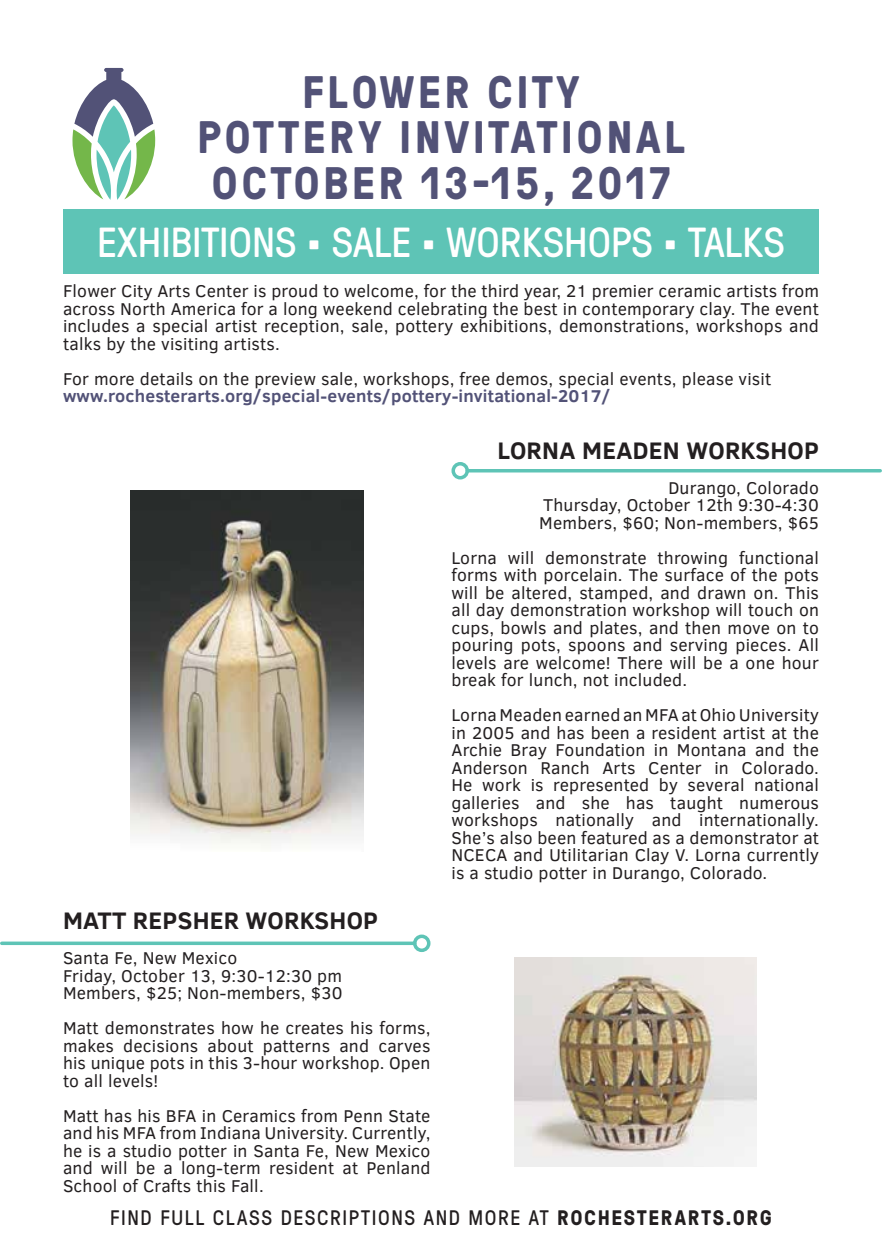
<style>
.page{position:relative;width:882px;height:1260px;background:#fff}
.page>*{position:absolute;margin:0;border:0;box-sizing:border-box;transform-origin:0 0}
.t1{font:700 45.5px/45.5px "GT Pressura";letter-spacing:.075em;color:#525277;text-align:center}
.t2{font:42px "GT Pressura";color:#fff}
.t3{font:700 24.5px "Clear Sans";letter-spacing:.01em;color:#231f20}
.t4{font:21px "GT Pressura";letter-spacing:.075em;color:#231f20}
.t5{font:17.5px/17.5px "Clear Sans";letter-spacing:.01em;color:#231f20;text-align:justify}
.t6{font:700 17.5px "Clear Sans";letter-spacing:.01em;color:#525277}
.s1{font-weight:700}
</style>
<div class="page">
<img style="left:514px;top:957px;width:242px;height:210px">
<img style="left:130px;top:490px;width:233px;height:358px">
<hr style="left:2px;top:942px;width:413px;height:3px;background:#5ec4b6">
<div style="left:413px;top:935px;width:17px;height:17px;border:4px solid #5ec4b6;border-radius:50%"></div>
<hr style="left:467px;top:469px;width:413px;height:3px;background:#5ec4b6">
<div style="left:452px;top:462px;width:17px;height:18px;border:4px solid #5ec4b6;border-radius:50%"></div>
<div style="left:63px;top:209px;width:756px;height:65px;background:#5ec4b6"></div>
<svg style="left:72px;top:68px;width:83px;height:132px"></svg>
<h1 class="t1" style="left:197px;top:67px;width:489px">FLOWER CITY<br>POTTERY INVITATIONAL<br>OCTOBER 13-15, 2017</h1>
<h2 class="t2" style="left:97px;top:212px;width:689px">EXHIBITIONS • SALE • WORKSHOPS • TALKS</h2>
<p class="t5" style="left:63px;top:283px;width:758px">Flower City Arts Center is proud to welcome, for the third year, 21 premier ceramic artists from across North America for a long weekend celebrating the best in contemporary clay. The event includes a special artist reception, sale, pottery exhibitions, demonstrations, workshops and talks by the visiting artists.</p>
<p class="t5" style="left:63px;top:370px;width:710px">For more details on the preview sale, workshops, free demos, special events, please visit</p>
<p class="t6" style="left:63px;top:384px;width:549px">www.rochesterarts.org/special-events/pottery-invitational-2017/</p>
<h3 class="t3" style="left:63px;top:903px;width:314px">Matt Repsher Workshop</h3>
<p class="t5" style="left:63px;top:949px;width:281px;text-align:left">Santa Fe, New Mexico<br>Friday, October 13, 9:30-12:30 pm<br>Members, $25; Non-members, $30</p>
<p class="t5" style="left:63px;top:1019px;width:369px">Matt demonstrates how he creates his forms, makes decisions about patterns and carves his unique pots in this 3-hour workshop. Open to all levels!</p>
<p class="t5" style="left:63px;top:1107px;width:369px">Matt has his BFA in Ceramics from Penn State and his MFA from Indiana University. Currently, he is a studio potter in Santa Fe, New Mexico and will be a long-term resident at Penland School of Crafts this Fall.</p>
<h3 class="t3" style="left:498px;top:432px;width:208px">Lorna Meaden WOR</h3>
<h3 class="t3" style="left:741px;top:432px;width:80px">KSHOP</h3>
<p class="t5" style="left:539px;top:479px;width:281px;text-indent:129px">Durango, Colorado Thursday, October 12th 9:30-4:30<br>Members, $60; Non-members, $65</p>
<p class="t5" style="left:451px;top:549px;width:369px">Lorna will demonstrate throwing functional forms with porcelain. The surface of the pots will be altered, stamped, and drawn on. This all day demonstration workshop will touch on cups, bowls and plates, and then move on to pouring pots, spoons and serving pieces. All levels are welcome! There will be a one hour break for lunch, not included.</p>
<p class="t5" style="left:451px;top:706px;width:369px">Lorna Meaden earned an MFA at Ohio University in 2005 and has been a resident artist at the Archie Bray Foundation in Montana and the Anderson Ranch Arts Center in Colorado.<br>He work is represented by several national galleries and she has taught numerous workshops nationally and internationally.<br>She’s also been featured as a demonstrator at NCECA and Utilitarian Clay V. Lorna currently is a studio potter in Durango, Colorado.</p>
<p class="t4" style="left:110px;top:1203px;width:663px">FIND FULL CLASS DESCRIPTIONS AND MORE AT <span class="s1">ROCHESTERARTS.ORG</span></p>
</div>
